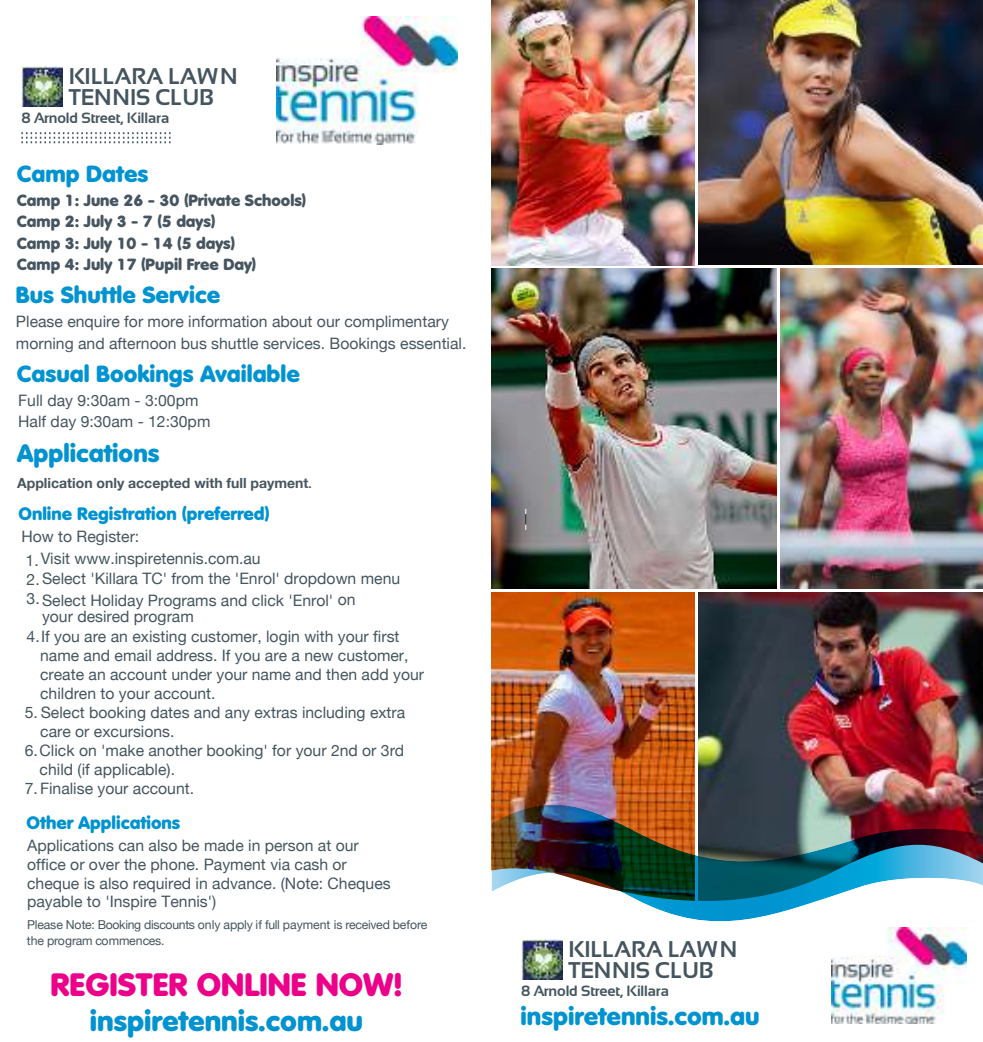
<style>
.page{position:relative;width:983px;height:1042px;background:#fff}
.page>*{position:absolute;margin:0;border:0;box-sizing:border-box;transform-origin:0 0}
.t1{font:800 31.5px "Volkswagen";color:#ec008a}
.t2{font:800 28px "Volkswagen";color:#0093d0}
.t3{font:800 24.5px "Volkswagen";color:#0093d0}
.t4{font:800 22.75px "Volkswagen";color:#0093d1}
.t5{font:700 22.75px/21px "Sansation";letter-spacing:-.01em;color:#45555f}
.t6{font:800 17.5px "Volkswagen";color:#0093d1}
.t7{font:15.75px/18.9px "Helvetica Neue";color:#45555f}
.t8{font:15.75px/21px "Helvetica Neue UI";color:#465560}
.t9{font:800 15.75px/21.2px "Volkswagen";color:#465560}
.t10{font:700 14.88px "Sansation";letter-spacing:-.01em;color:#45555f}
.t11{font:700 14px "Helvetica Neue";color:#465560}
.t12{font:12.25px/15.8px "Helvetica Neue";letter-spacing:-.025em;color:#45555f}
.s1{font-family:"Sansation"}
.s2{font-family:"Helvetica Neue UI"}
</style>
<div class="page">
<img style="left:491px;top:269px;width:285px;height:320px">
<img style="left:698px;top:0;width:284px;height:265px">
<img style="left:698px;top:592px;width:284px;height:242px">
<img style="left:491px;top:0;width:202px;height:265px">
<img style="left:491px;top:592px;width:202px;height:242px">
<svg style="left:491px;top:834px;width:491px;height:190px"></svg>
<img style="left:609px;top:886px;width:106px;height:35px">
<svg style="left:525px;top:509px;width:1px;height:21px"></svg>
<img style="left:521px;top:939px;width:41px;height:40px">
<img style="left:831px;top:927px;width:135px;height:96px">
<img style="left:276px;top:16px;width:181px;height:129px">
<svg style="left:21px;top:132px;width:149px;height:11px"></svg>
<img style="left:22px;top:67px;width:41px;height:39px">
<img style="left:780px;top:269px;width:202px;height:319px">
<h3 class="t5" style="left:69px;top:66px;width:170px">KILLARA LAWN<br>TENNIS CLUB</h3>
<p class="t10" style="left:22px;top:110px;width:149px">8 Arnold Street, Killara</p>
<h3 class="t4" style="left:17px;top:159px;width:133px">Camp Dates</h3>
<p class="t9" style="left:17px;top:190px;width:291px">Camp 1: June 26 - 30 (Private Schools)<br>Camp 2: July 3 - 7 (5 days)<br>Camp 3: July 10 - 14 (5 days)<br>Camp 4: July 17 (Pupil Free Day)</p>
<h3 class="t4" style="left:16px;top:280px;width:205px">Bus Shuttle Service</h3>
<p class="t8" style="left:16px;top:310px;width:452px;line-height:21.9px">Please enquire for more information about our complimentary morning and afternoon bus shuttle services. Bookings essential.</p>
<h3 class="t4" style="left:17px;top:359px;width:284px">Casual Bookings Available</h3>
<p class="t8" style="left:18px;top:390px;width:194px">Full day 9:30am - 3:00pm<br>Half day 9:30am - 12:30pm</p>
<h3 class="t3" style="left:17px;top:437px;width:144px">Applications</h3>
<p class="t11" style="left:17px;top:472px;width:296px">Application only accepted with full payment<span class="s1">.</span></p>
<p class="t6" style="left:18px;top:503px;width:252px">Online Registration (preferred)</p>
<p class="t7" style="left:21px;top:525px;width:119px;line-height:24.2px">How to Register:<br>1.</p>
<p class="t7" style="left:27px;top:569px;width:375px;line-height:21.3px">2.Select 'Killara TC' from the 'Enrol' dropdown <span class="s2">menu<br></span>3.<span class="s2">S</span>elect Holiday Programs and click 'Enrol' on</p>
<p class="t7" style="left:40px;top:628px;width:385px;text-indent:-14px">4.If you are an existing customer, login with your first name and email address. If you are a new customer, create an account under your name and then add your children to your account.</p>
<p class="t7" style="left:25px;top:704px;width:382px">5. Select booking dates and any extras including extra</p>
<p class="t7" style="left:40px;top:723px;width:136px">care or excursions.</p>
<p class="t7" style="left:25px;top:741px;width:381px">6.Click on 'make another booking' for your 2nd or 3rd</p>
<p class="t7" style="left:40px;top:760px;width:137px">child (if applicable).</p>
<p class="t7" style="left:25px;top:779px;width:171px">7.Finalise your account.</p>
<p class="t7" style="left:41px;top:550px;width:221px">Visit www.inspiretennis.com.au</p>
<p class="t7" style="left:42px;top:607px;width:153px">your desired program</p>
<p class="t6" style="left:27px;top:811px;width:155px">Other Applications</p>
<p class="t7" style="left:27px;top:836px;width:365px">Applications can also be made in person at our office or over the phone. Payment via cash or cheque is also required in advance. (Note: Cheques payable to 'Inspire Tennis')</p>
<p class="t12" style="left:27px;top:917px;width:402px">Please Note: Booking discounts only apply if full payment is received before the program commences.</p>
<h1 class="t1" style="left:50px;top:964px;width:353px">REGISTER ONLINE NOW!</h1>
<h3 class="t5" style="left:568px;top:939px;width:170px">KILLARA LAWN<br>TENNIS CLUB</h3>
<p class="t10" style="left:521px;top:983px;width:149px">8 Arnold Street, Killara</p>
<h2 class="t2" style="left:90px;top:1003px;width:275px">inspiretennis.com.au</h2>
<h3 class="t3" style="left:520px;top:1000px;width:240px">inspiretennis.com.au</h3>
</div>
